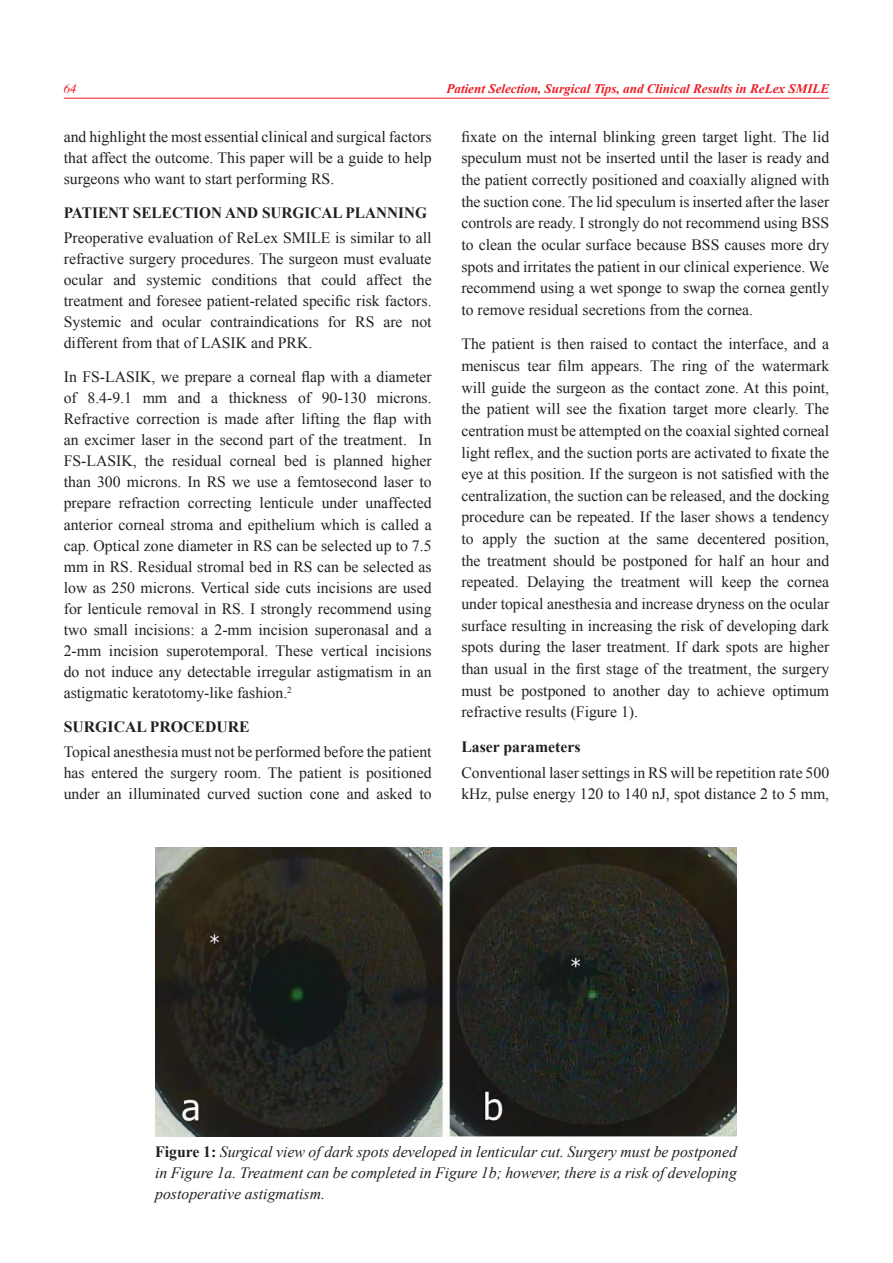
<style>
.page{position:relative;width:893px;height:1263px;background:#fff}
.page>*{position:absolute;margin:0;border:0;box-sizing:border-box;transform-origin:0 0}
.t1{font:15.75px/21.6px "Times New Roman";color:#231f20;text-align:justify}
.t2{font:italic 15.75px/21px "Times New Roman";color:#231f20;text-align:justify}
.t3{font:700 15.75px "Times New Roman";color:#231f20}
.t4{font:italic 700 13.2px "Times New Roman";color:#ed1c24}
.t5{font:italic 12.75px "Times";color:#ed1c24}
.s1{font-weight:700;font-style:normal}
</style>
<div class="page">
<img style="left:155px;top:847px;width:582px;height:289px">
<hr style="left:64px;top:98px;width:765px;height:1px;background:#ed1c24">
<p class="t5" style="left:64px;top:84px;width:14px">64</p>
<p class="t4" style="left:446px;top:81px;width:384px">Patient Selection, Surgical Tips, and Clinical Results in ReLex SMILE</p>
<p class="t1" style="left:64px;top:126px;width:369px;line-height:21px">and highlight the most essential clinical and surgical factors that affect the outcome. This paper will be a guide to help surgeons who want to start performing RS.</p>
<p class="t3" style="left:64px;top:204px;width:365px">PATIENT SELECTION AND SURGICAL PLANNING</p>
<p class="t1" style="left:64px;top:227px;width:369px;line-height:21px">Preoperative evaluation of ReLex SMILE is similar to all refractive surgery procedures. The surgeon must evaluate ocular and systemic conditions that could affect the treatment and foresee patient-related specific risk factors.<br>Systemic and ocular contraindications for RS are not different from that of LASIK and PRK.</p>
<p class="t1" style="left:64px;top:366px;width:369px;line-height:21px">In FS-LASIK, we prepare a corneal flap with a diameter of 8.4-9.1 mm and a thickness of 90-130 microns.<br>Refractive correction is made after lifting the flap with an excimer laser in the second part of the treatment. In FS-LASIK, the residual corneal bed is planned higher than 300 microns. In RS we use a femtosecond laser to prepare refraction correcting lenticule under unaffected anterior corneal stroma and epithelium which is called a cap. Optical zone diameter in RS can be selected up to 7.5 mm in RS. Residual stromal bed in RS can be selected as low as 250 microns. Vertical side cuts incisions are used for lenticule removal in RS. I strongly recommend using two small incisions: a 2-mm incision superonasal and a 2-mm incision superotemporal. These vertical incisions do not induce any detectable irregular astigmatism in an astigmatic keratotomy-like fashion.<sup>2</sup></p>
<p class="t3" style="left:64px;top:718px;width:187px">SURGICAL PROCEDURE</p>
<p class="t1" style="left:64px;top:741px;width:369px;line-height:21px">Topical anesthesia must not be performed before the patient has entered the surgery room. The patient is positioned under an illuminated curved suction cone and asked to</p>
<p class="t1" style="left:461px;top:126px;width:369px">fixate on the internal blinking green target light. The lid speculum must not be inserted until the laser is ready and the patient correctly positioned and coaxially aligned with the suction cone. The lid speculum is inserted after the laser controls are ready. I strongly do not recommend using BSS to clean the ocular surface because BSS causes more dry spots and irritates the patient in our clinical experience. We recommend using a wet sponge to swap the cornea gently to remove residual secretions from the cornea.</p>
<p class="t1" style="left:461px;top:333px;width:369px">The patient is then raised to contact the interface, and a meniscus tear film appears. The ring of the watermark will guide the surgeon as the contact zone. At this point, the patient will see the fixation target more clearly. The centration must be attempted on the coaxial sighted corneal light reflex, and the suction ports are activated to fixate the eye at this position. If the surgeon is not satisfied with the centralization, the suction can be released, and the docking procedure can be repeated. If the laser shows a tendency to apply the suction at the same decentered position, the treatment should be postponed for half an hour and repeated. Delaying the treatment will keep the cornea under topical anesthesia and increase dryness on the ocular surface resulting in increasing the risk of developing dark spots during the laser treatment. If dark spots are higher than usual in the first stage of the treatment, the surgery must be postponed to another day to achieve optimum refractive results (Figure 1).</p>
<p class="t3" style="left:461px;top:738px;width:121px">Laser parameters</p>
<p class="t1" style="left:461px;top:761px;width:369px">Conventional laser settings in RS will be repetition rate 500 kHz, pulse energy 120 to 140 nJ, spot distance 2 to 5 mm,</p>
<p class="t2" style="left:155px;top:1141px;width:583px"><span class="s1">Figure 1:</span> Surgical view of dark spots developed in lenticular cut. Surgery must be postponed in Figure 1a. Treatment can be completed in Figure 1b; however, there is a risk of developing postoperative astigmatism.</p>
</div>
